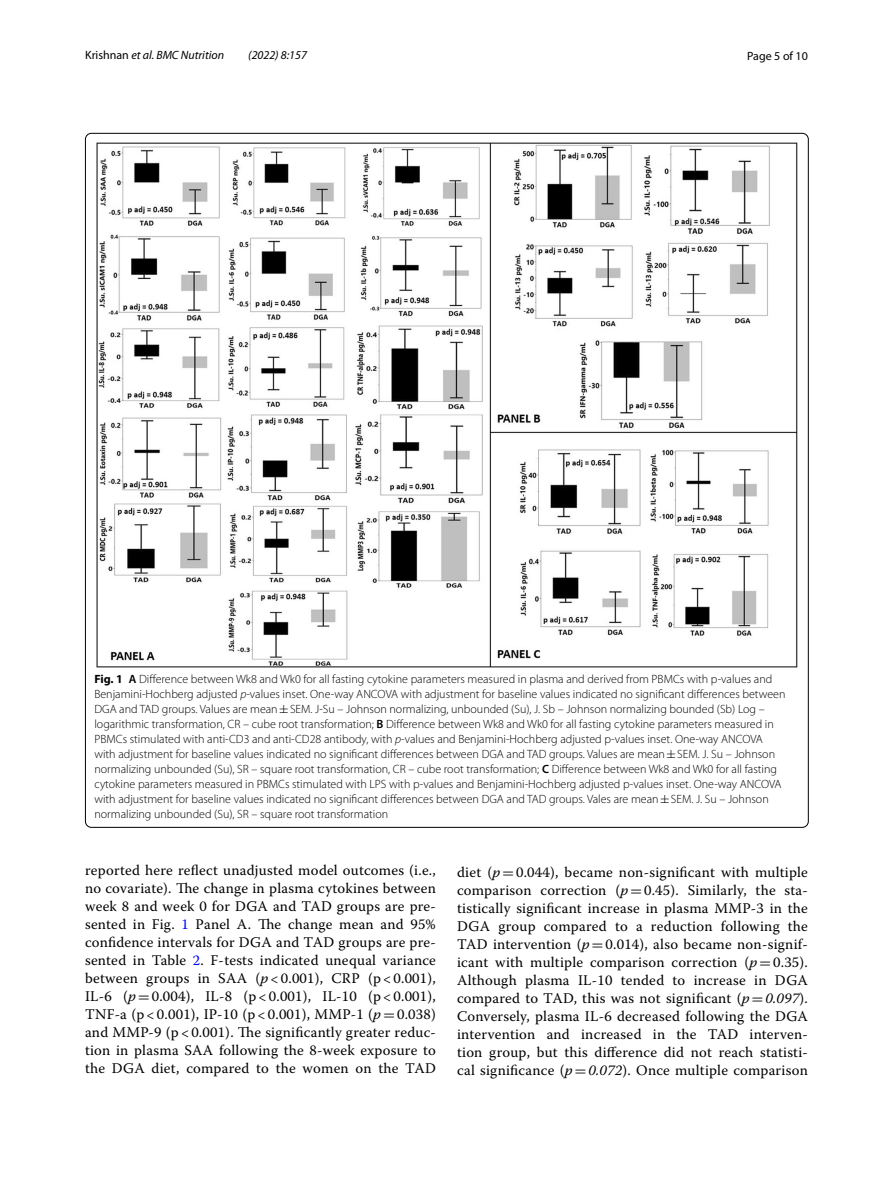
<style>
.page{position:relative;width:893px;height:1187px;background:#fff}
.page>*{position:absolute;margin:0;border:0;box-sizing:border-box;transform-origin:0 0}
.t1{font:14.7px/18px "Warnock Pro";letter-spacing:.015em;color:#000;text-align:justify}
.t2{font:300 12px/15px "Myriad Pro";color:#000}
.t3{font:italic 12px "Myriad Pro";color:#000}
.t4{font:12px "Myriad Pro";color:#000}
.s1{font-style:normal}
.s2{font-weight:700}
.s3{font-weight:600}
.s4{font-style:italic}
.s5{font-family:"MTSY";font-weight:400}
.s6{color:#00f}
.s7{font-family:"MTSY"}
</style>
<div class="page">
<img style="left:97px;top:142px;width:700px;height:525px">
<p class="t3" style="left:85px;top:48px;width:141px"><span class="s1">Krishnan</span> et al. BMC Nutrition</p>
<p class="t3" style="left:248px;top:48px;width:60px">(2022) 8:157</p>
<p class="t4" style="left:747px;top:48px;width:62px">Page 5 of 10</p>
<p class="t2" style="left:94px;top:671px;width:692px"><span class="s2">Fig. 1</span> <span class="s3">A</span> Difference between Wk8 and Wk0 for all fasting cytokine parameters measured in plasma and derived from PBMCs with p-values and Benjamini-Hochberg adjusted <span class="s4">p</span>-values inset. One-way ANCOVA with adjustment for baseline values indicated no significant differences between DGA and TAD groups. Values are mean<span class="s5">±</span>SEM. J-Su – Johnson normalizing, unbounded (Su), J. Sb – Johnson normalizing bounded (Sb) Log – logarithmic transformation, CR – cube root transformation; <span class="s3">B</span> Difference between Wk8 and Wk0 for all fasting cytokine parameters measured in PBMCs stimulated with anti-CD3 and anti-CD28 antibody, with <span class="s4">p</span>-values and Benjamini-Hochberg adjusted p-values inset. One-way ANCOVA with adjustment for baseline values indicated no significant differences between DGA and TAD groups. Values are mean<span class="s5">±</span>SEM. J. Su – Johnson normalizing unbounded (Su), SR – square root transformation, CR – cube root transformation; <span class="s3">C</span> Difference between Wk8 and Wk0 for all fasting cytokine parameters measured in PBMCs stimulated with LPS with p-values and Benjamini-Hochberg adjusted p-values inset. One-way ANCOVA with adjustment for baseline values indicated no significant differences between DGA and TAD groups. Vales are mean<span class="s5">±</span>SEM. J. Su – Johnson normalizing unbounded (Su), SR – square root transformation</p>
<p class="t1" style="left:85px;top:860px;width:352px">reported here reflect unadjusted model outcomes (i.e., no covariate). The change in plasma cytokines between week 8 and week 0 for DGA and TAD groups are pre&shy;sented in Fig. <span class="s6">1</span> Panel A. The change mean and 95% confidence intervals for DGA and TAD groups are pre&shy;sented in Table <span class="s6">2</span>. F-tests indicated unequal variance between groups in SAA (<span class="s4">p</span> &lt; 0.001), CRP (p &lt; 0.001), IL-6 (<span class="s4">p</span><span class="s7">=</span>0.004), IL-8 (p &lt; 0.001), IL-10 (p &lt; 0.001), TNF-a (p &lt; 0.001), IP-10 (p &lt; 0.001), MMP-1 (<span class="s4">p</span><span class="s7">=</span>0.038) and MMP-9 (p &lt; 0.001). The significantly greater reduc&shy;tion in plasma SAA following the 8-week exposure to the DGA diet, compared to the women on the TAD</p>
<p class="t1" style="left:457px;top:862px;width:352px">diet (<span class="s4">p</span><span class="s7">=</span>0.044), became non-significant with multiple comparison correction (<span class="s4">p</span><span class="s7">=</span>0.45). Similarly, the sta&shy;tistically significant increase in plasma MMP-3 in the DGA group compared to a reduction following the TAD intervention (<span class="s4">p</span><span class="s7">=</span>0.014), also became non-signif&shy;icant with multiple comparison correction (<span class="s4">p</span><span class="s7">=</span>0.35).<br>Although plasma IL-10 tended to increase in DGA compared to TAD, this was not significant (<span class="s4">p</span><span class="s7">=</span><span class="s4">0.097</span>).<br>Conversely, plasma IL-6 decreased following the DGA intervention and increased in the TAD interven&shy;tion group, but this difference did not reach statisti&shy;cal significance (<span class="s4">p</span><span class="s7">=</span><span class="s4">0.072</span>). Once multiple comparison</p>
</div>
